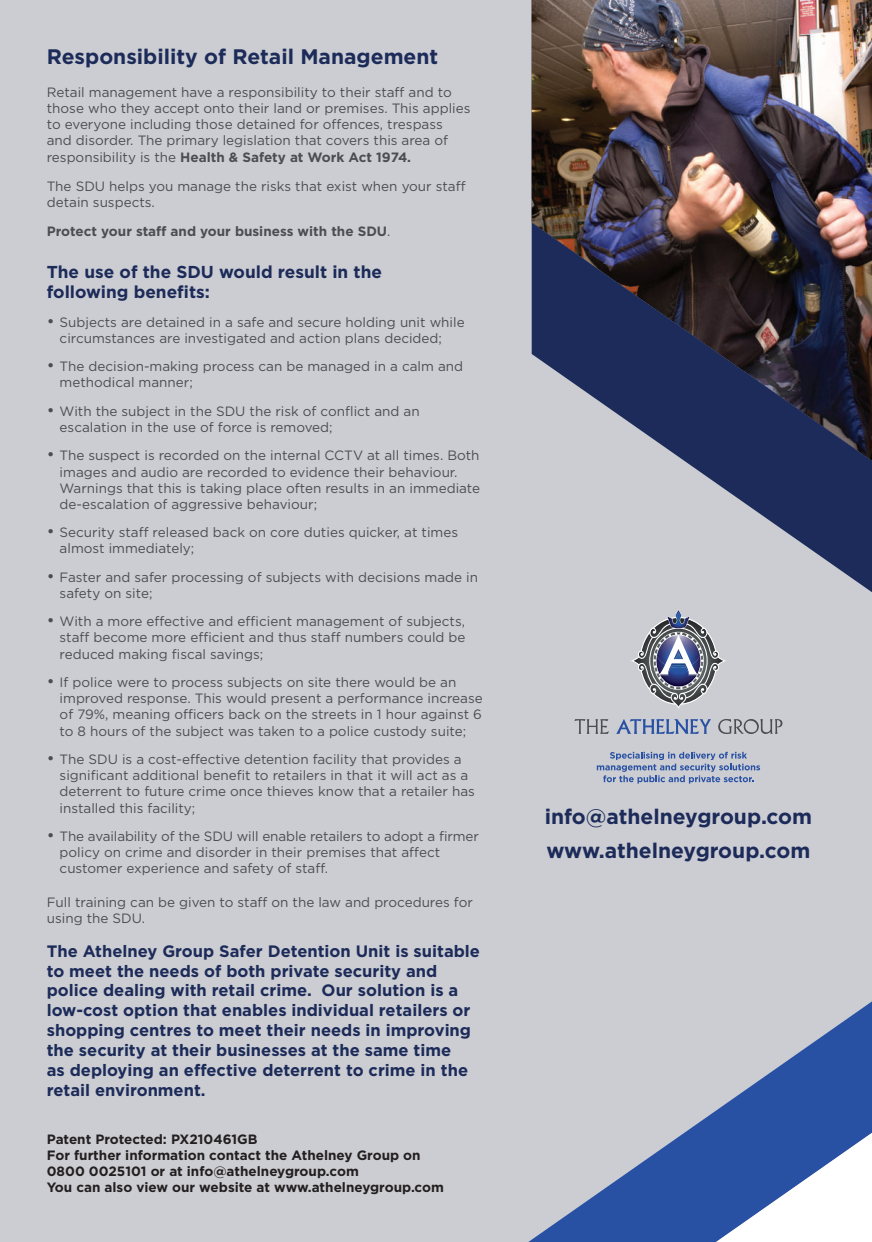
<style>
.page{position:relative;width:872px;height:1242px;background:#cccdd2}
.page>*{position:absolute;margin:0;border:0;box-sizing:border-box;transform-origin:0 0}
.t1{font:700 21px/33.8px "Gotham";color:#1c2b59}
.t2{font:700 17.25px/20.7px "Gotham";color:#1c2b59}
.t3{font:700 16.5px/19.8px "Gotham";color:#1c2b59}
.t4{font:13.5px/16.2px "Gotham";color:#4d4c54}
.t5{font:700 13.5px/16.2px "Gotham";color:#231f20}
.t6{font:700 13.5px "Gotham";color:#4d4c54}
.s1{font-weight:700}
.s2{font-weight:400}
.s3{font-size:16.5px}
</style>
<div class="page">
<img style="left:531px;top:0;width:340px;height:222px">
<svg style="left:528px;top:1123px;width:170px;height:119px"></svg>
<svg style="left:531px;top:222px;width:341px;height:370px"></svg>
<svg style="left:597px;top:752px;width:163px;height:31px"></svg>
<svg style="left:630px;top:610px;width:96px;height:99px"></svg>
<svg style="left:574px;top:719px;width:35px;height:15px"></svg>
<svg style="left:616px;top:719px;width:95px;height:15px"></svg>
<svg style="left:718px;top:719px;width:64px;height:15px"></svg>
<svg style="left:871px;top:0;width:1px;height:450px"></svg>
<svg style="left:698px;top:1001px;width:174px;height:241px"></svg>
<h1 class="t1" style="left:47px;top:39px;width:393px">Responsibility of Retail Management</h1>
<p class="t4" style="left:47px;top:84px;width:425px">Retail management have a responsibility to their staff and to those who they accept onto their land or premises. This applies to everyone including those detained for offences, trespass and disorder. The primary legislation that covers this area of responsibility is the <span class="s1">Health &amp; Safety at Work Act 1974.</span></p>
<p class="t4" style="left:47px;top:177px;width:420px">The SDU helps you manage the risks that exist when your staff detain suspects.</p>
<p class="t6" style="left:47px;top:222px;width:345px">Protect your staff and your business with the SDU<span class="s2">.</span></p>
<p class="t2" style="left:47px;top:261px;width:337px">The use of the SDU would result in the following benefits:</p>
<p class="t4" style="left:60px;top:313px;width:406px;text-indent:-13px"><span class="s3">•</span> Subjects are detained in a safe and secure holding unit while circumstances are investigated and action plans decided;</p>
<p class="t4" style="left:60px;top:358px;width:405px;text-indent:-13px"><span class="s3">•</span> The decision-making process can be managed in a calm and methodical manner;</p>
<p class="t4" style="left:60px;top:403px;width:362px;text-indent:-13px"><span class="s3">•</span> With the subject in the SDU the risk of conflict and an escalation in the use of force is removed;</p>
<p class="t4" style="left:60px;top:447px;width:422px;text-indent:-13px"><span class="s3">•</span> The suspect is recorded on the internal CCTV at all times. Both images and audio are recorded to evidence their behaviour.<br>Warnings that this is taking place often results in an immediate de-escalation of aggressive behaviour;</p>
<p class="t4" style="left:60px;top:524px;width:400px;text-indent:-13px"><span class="s3">•</span> Security staff released back on core duties quicker, at times almost immediately;</p>
<p class="t4" style="left:60px;top:568px;width:420px;text-indent:-13px"><span class="s3">•</span> Faster and safer processing of subjects with decisions made in safety on site;</p>
<p class="t4" style="left:60px;top:613px;width:407px;text-align:justify;text-indent:-13px"><span class="s3">•</span> With a more effective and efficient management of subjects, staff become more efficient and thus staff numbers could be reduced making fiscal savings;</p>
<p class="t4" style="left:60px;top:674px;width:424px;text-indent:-13px"><span class="s3">•</span> If police were to process subjects on site there would be an improved response. This would present a performance increase of 79%, meaning officers back on the streets in 1 hour against 6 to 8 hours of the subject was taken to a police custody suite;</p>
<p class="t4" style="left:60px;top:751px;width:417px;text-indent:-13px"><span class="s3">•</span> The SDU is a cost-effective detention facility that provides a significant additional benefit to retailers in that it will act as a deterrent to future crime once thieves know that a retailer has installed this facility;</p>
<p class="t4" style="left:60px;top:827px;width:421px;text-indent:-13px"><span class="s3">•</span> The availability of the SDU will enable retailers to adopt a firmer policy on crime and disorder in their premises that affect customer experience and safety of staff.</p>
<p class="t4" style="left:47px;top:893px;width:427px">Full training can be given to staff on the law and procedures for using the SDU.</p>
<p class="t3" style="left:47px;top:941px;width:435px">The Athelney Group Safer Detention Unit is suitable to meet the needs of both private security and police dealing with retail crime. Our solution is a low-cost option that enables individual retailers or shopping centres to meet their needs in improving the security at their businesses at the same time<br>as deploying an effective deterrent to crime in the retail environment.</p>
<p class="t5" style="left:47px;top:1130px;width:399px">Patent Protected: PX210461GB<br>For further information contact the Athelney Group on 0800 0025101 or at info@athelneygroup.com<br>You can also view our website at www.athelneygroup.com</p>
<h1 class="t1" style="left:544px;top:799px;width:269px">info@athelneygroup.com www.athelneygroup.com</h1>
</div>
